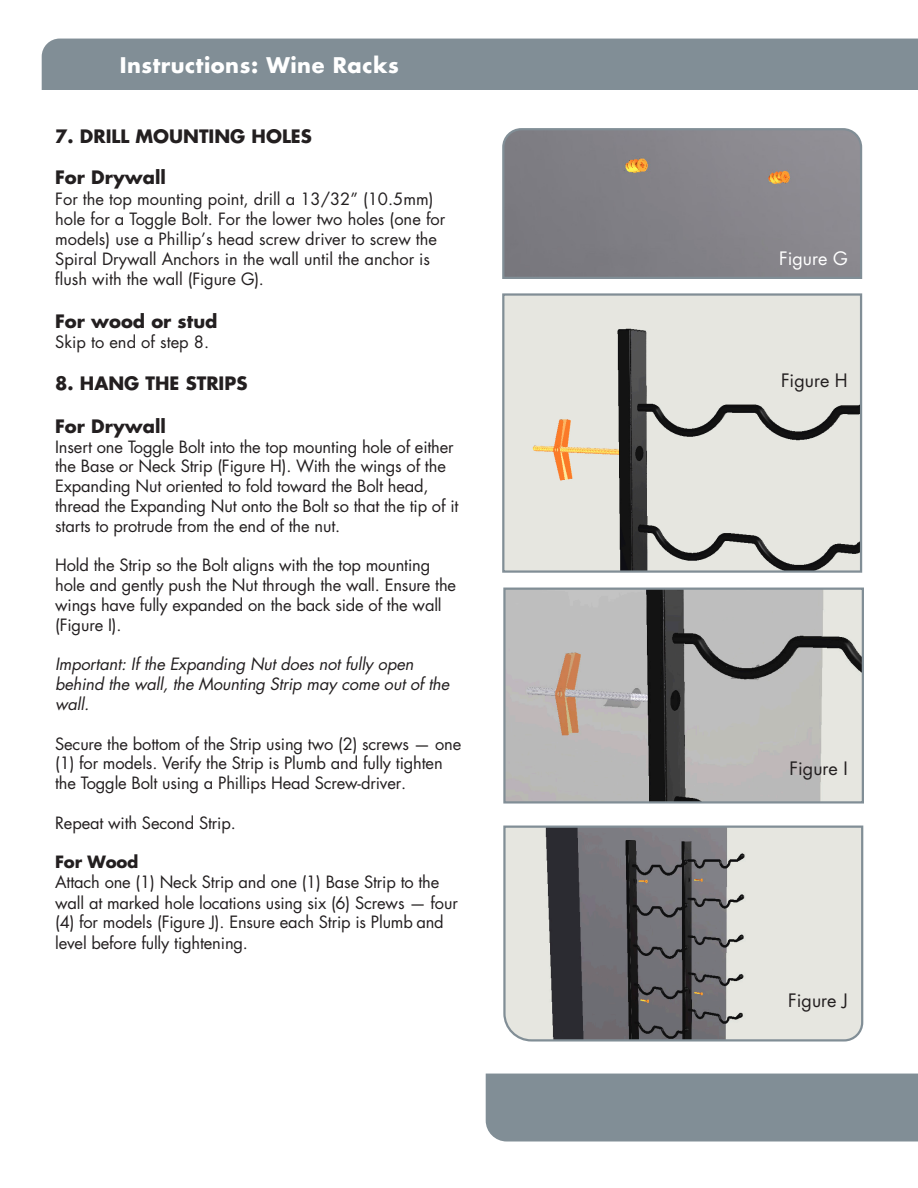
<style>
.page{position:relative;width:918px;height:1188px;background:#fff}
.page>*{position:absolute;margin:0;border:0;box-sizing:border-box;transform-origin:0 0}
.t1{font:700 21px "Futura Std";letter-spacing:.025em;color:#fff}
.t2{font:700 18px "Futura Std";color:#231f20}
.t3{font:18px "Futura Std";color:#231f20}
.t4{font:18px "Futura Std";color:#fff}
.t5{font:16.5px/19.8px "Futura Std";letter-spacing:-.01em;color:#231f20}
.t6{font:italic 16.5px/19.8px "Futura Std";letter-spacing:-.01em;color:#231f20}
.s1{font-weight:700}
</style>
<div class="page">
<div style="left:42px;top:39px;width:876px;height:51px;background:#818e96"></div>
<div style="left:486px;top:1074px;width:432px;height:67px;background:#818e96"></div>
<img style="left:506px;top:591px;width:355px;height:210px">
<div style="left:503px;top:588px;width:361px;height:216px;border:2px solid #818e96"></div>
<svg style="left:502px;top:128px;width:361px;height:151px;background:#858389"></svg>
<img style="left:505px;top:296px;width:354px;height:274px">
<div style="left:502px;top:293px;width:360px;height:280px;border:2px solid #818e96"></div>
<svg style="left:503px;top:825px;width:361px;height:217px;background:#a1a2a2"></svg>
<p class="t1" style="left:120px;top:51px;width:281px">Instructions: Wine Racks</p>
<p class="t2" style="left:55px;top:124px;width:258px">7. DRILL MOUNTING HOLES</p>
<p class="t2" style="left:55px;top:166px;width:112px">For Drywall</p>
<p class="t5" style="left:55px;top:189px;width:392px">For the top mounting point, drill a 13/32” (10.5mm) hole for a Toggle Bolt. For the lower two holes (one for models) use a Phillip’s head screw driver to screw the Spiral Drywall Anchors in the wall until the anchor is flush with the wall (Figure G).</p>
<p class="t2" style="left:55px;top:310px;width:164px">For wood or stud</p>
<p class="t5" style="left:55px;top:332px;width:155px">Skip to end of step 8.</p>
<p class="t2" style="left:55px;top:371px;width:194px">8. HANG THE STRIPS</p>
<p class="t2" style="left:55px;top:414px;width:112px">For Drywall</p>
<p class="t5" style="left:55px;top:437px;width:405px">Insert one Toggle Bolt into the top mounting hole of either the Base or Neck Strip (Figure H). With the wings of the Expanding Nut oriented to fold toward the Bolt head, thread the Expanding Nut onto the Bolt so that the tip of it starts to protrude from the end of the nut.</p>
<p class="t5" style="left:55px;top:556px;width:403px">Hold the Strip so the Bolt aligns with the top mounting hole and gently push the Nut through the wall. Ensure the wings have fully expanded on the back side of the wall (Figure I).</p>
<p class="t6" style="left:55px;top:655px;width:396px">Important: If the Expanding Nut does not fully open behind the wall, the Mounting Strip may come out of the wall.</p>
<p class="t5" style="left:55px;top:734px;width:408px">Secure the bottom of the Strip using two (2) screws — one (1) for models. Verify the Strip is Plumb and fully tighten the Toggle Bolt using a Phillips Head Screw-driver.</p>
<p class="t5" style="left:55px;top:813px;width:182px">Repeat with Second Strip.</p>
<p class="t5" style="left:55px;top:852px;width:404px;line-height:20.2px"><span class="s1">For Wood<br></span>Attach one (1) Neck Strip and one (1) Base Strip to the wall at marked hole locations using six (6) Screws — four (4) for models (Figure J). Ensure each Strip is Plumb and level before fully tightening.</p>
<p class="t4" style="left:779px;top:247px;width:70px">Figure G</p>
<p class="t3" style="left:781px;top:369px;width:68px">Figure H</p>
<p class="t3" style="left:790px;top:757px;width:60px">Figure I</p>
<p class="t3" style="left:788px;top:989px;width:61px">Figure J</p>
</div>
